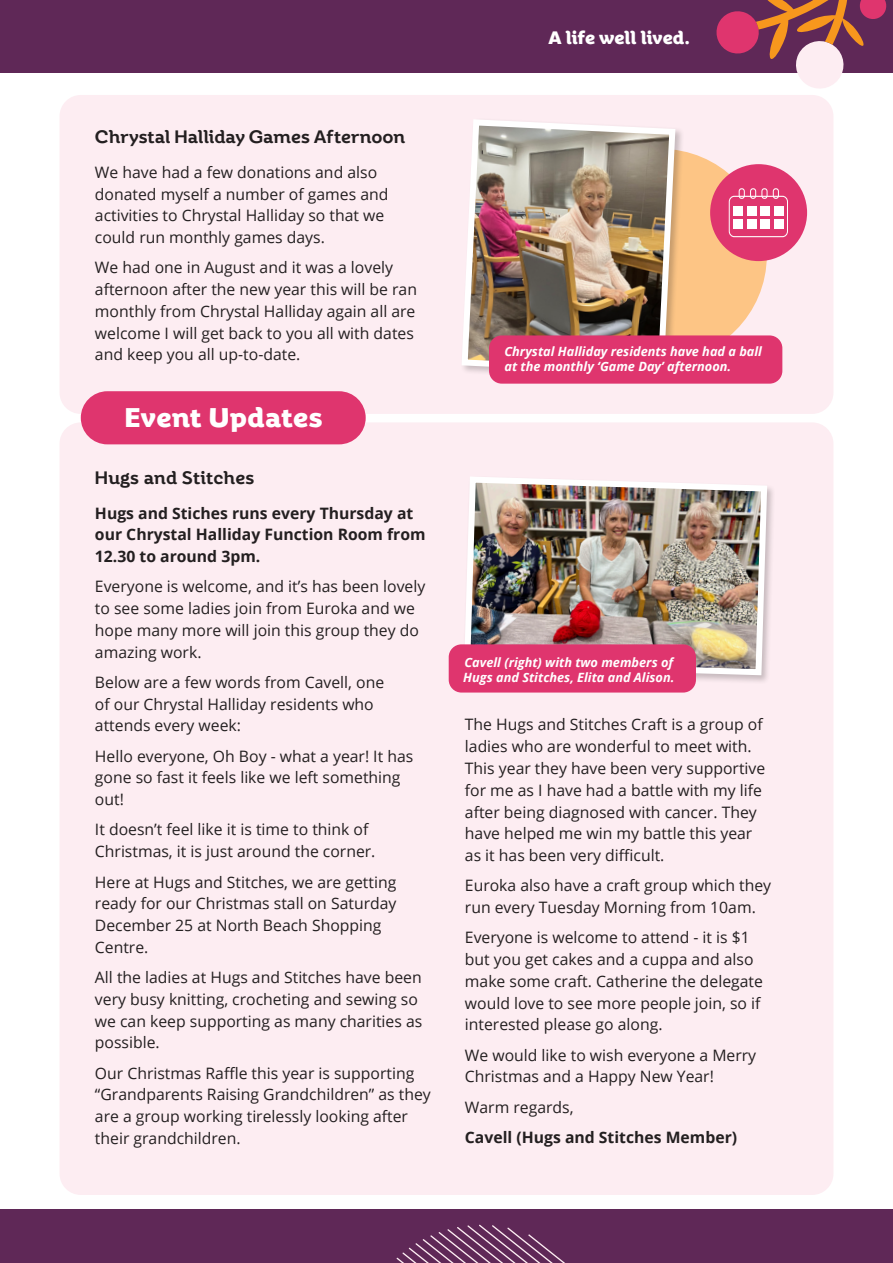
<style>
.page{position:relative;width:893px;height:1263px;background:#fff}
.page>*{position:absolute;margin:0;border:0;box-sizing:border-box;transform-origin:0 0}
.Heading_1{font:700 27px "Rhetoric";letter-spacing:.02em;color:#fff}
.Intro{font:500 18px "Rhetoric";color:#231f20}
.t1{font:700 18px "Rhetoric";color:#fff}
.BODY_11pt{font:15.75px/21.8px "Open Sans";color:#231f20}
.BODY_11pt-2{font:700 15.75px/21.8px "Open Sans";color:#231f20}
.BODY_11pt-3{font:italic 700 12.75px/15px "Open Sans";color:#fff}
</style>
<div class="page">
<div style="left:60px;top:422px;width:773px;height:773px;background:#fdedf2;border-radius:21px"></div>
<div style="left:60px;top:95px;width:773px;height:319px;background:#fdedf2;border-radius:21px"></div>
<div style="left:554px;top:149px;width:213px;height:212px;background:#fdc585;border-radius:50%"></div>
<div style="left:460px;top:118px;width:224px;height:266px;background:#231f20;opacity:.25"></div>
<img style="left:460px;top:118px;width:219px;height:260px">
<div style="left:0;top:1209px;width:893px;height:54px;background:#5f2857"></div>
<div style="left:0;top:0;width:893px;height:73px;background:#5f2857"></div>
<svg style="left:716px;top:0;width:171px;height:89px"></svg>
<svg style="left:397px;top:1224px;width:168px;height:39px"></svg>
<div style="left:462px;top:475px;width:314px;height:209px;background:#231f20;opacity:.25"></div>
<img style="left:462px;top:475px;width:308px;height:203px">
<div style="left:449px;top:644px;width:247px;height:48px;background:#df356e;border-radius:13px"></div>
<div style="left:489px;top:335px;width:293px;height:49px;background:#df356e;border-radius:13px"></div>
<div style="left:710px;top:164px;width:97px;height:97px;background:#df356e;border-radius:50%"></div>
<svg style="left:729px;top:188px;width:59px;height:49px"></svg>
<div style="left:734px;top:206px;width:9px;height:10px;background:#fff"></div>
<div style="left:747px;top:206px;width:9px;height:10px;background:#fff"></div>
<div style="left:760px;top:206px;width:10px;height:10px;background:#fff"></div>
<div style="left:774px;top:206px;width:9px;height:10px;background:#fff"></div>
<div style="left:734px;top:219px;width:9px;height:10px;background:#fff"></div>
<div style="left:747px;top:219px;width:9px;height:10px;background:#fff"></div>
<div style="left:760px;top:219px;width:10px;height:10px;background:#fff"></div>
<div style="left:774px;top:219px;width:9px;height:10px;background:#fff"></div>
<div style="left:81px;top:391px;width:285px;height:53px;background:#df356e;border-radius:27px"></div>
<p class="t1" style="left:548px;top:27px;width:143px">A life well lived.</p>
<p class="Intro" style="left:95px;top:126px;width:312px">Chrystal Halliday Games Afternoon</p>
<p class="BODY_11pt" style="left:95px;top:161px;width:295px">We have had a few donations and also donated myself a number of games and activities to Chrystal Halliday so that we could run monthly games days.</p>
<p class="BODY_11pt" style="left:95px;top:256px;width:324px">We had one in August and it was a lovely afternoon after the new year this will be ran monthly from Chrystal Halliday again all are welcome I will get back to you all with dates and keep you all up-to-date.</p>
<p class="Heading_1" style="left:125px;top:401px;width:199px">Event Updates</p>
<p class="Intro" style="left:95px;top:467px;width:161px">Hugs and Stitches</p>
<p class="BODY_11pt-2" style="left:95px;top:502px;width:332px">Hugs and Stiches runs every Thursday at our Chrystal Halliday Function Room from<br>12.30 to around 3pm.</p>
<p class="BODY_11pt" style="left:95px;top:575px;width:332px">Everyone is welcome, and it’s has been lovely to see some ladies join from Euroka and we hope many more will join this group they do amazing work.</p>
<p class="BODY_11pt" style="left:95px;top:671px;width:291px">Below are a few words from Cavell, one of our Chrystal Halliday residents who attends every week:</p>
<p class="BODY_11pt" style="left:95px;top:745px;width:320px">Hello everyone, Oh Boy - what a year! It has gone so fast it feels like we left something out!</p>
<p class="BODY_11pt" style="left:95px;top:818px;width:282px">It doesn’t feel like it is time to think of<br>Christmas, it is just around the corner.</p>
<p class="BODY_11pt" style="left:95px;top:870px;width:303px">Here at Hugs and Stitches, we are getting ready for our Christmas stall on Saturday<br>December 25 at North Beach Shopping<br>Centre.</p>
<p class="BODY_11pt" style="left:95px;top:966px;width:329px">All the ladies at Hugs and Stitches have been very busy knitting, crocheting and sewing so we can keep supporting as many charities as possible.</p>
<p class="BODY_11pt" style="left:95px;top:1061px;width:337px">Our Christmas Raffle this year is supporting “Grandparents Raising Grandchildren” as they are a group working tirelessly looking after their grandchildren.</p>
<p class="BODY_11pt-3" style="left:504px;top:344px;width:259px">Chrystal Halliday residents have had a ball at the monthly ‘Game Day’ afternoon.</p>
<p class="BODY_11pt-3" style="left:463px;top:654px;width:213px">Cavell (right) with two members of<br>Hugs and Stitches, Elita and Alison.</p>
<p class="BODY_11pt" style="left:465px;top:713px;width:302px">The Hugs and Stitches Craft is a group of ladies who are wonderful to meet with.<br>This year they have been very supportive for me as I have had a battle with my life after being diagnosed with cancer. They have helped me win my battle this year as it has been very difficult.</p>
<p class="BODY_11pt" style="left:465px;top:874px;width:308px">Euroka also have a craft group which they run every Tuesday Morning from 10am.</p>
<p class="BODY_11pt" style="left:465px;top:926px;width:300px">Everyone is welcome to attend - it is $1 but you get cakes and a cuppa and also make some craft. Catherine the delegate would love to see more people join, so if interested please go along.</p>
<p class="BODY_11pt" style="left:465px;top:1043px;width:293px">We would like to wish everyone a Merry<br>Christmas and a Happy New Year!</p>
<p class="BODY_11pt" style="left:465px;top:1095px;width:110px">Warm regards,</p>
<p class="BODY_11pt-2" style="left:465px;top:1126px;width:274px">Cavell (Hugs and Stitches Member)</p>
</div>
